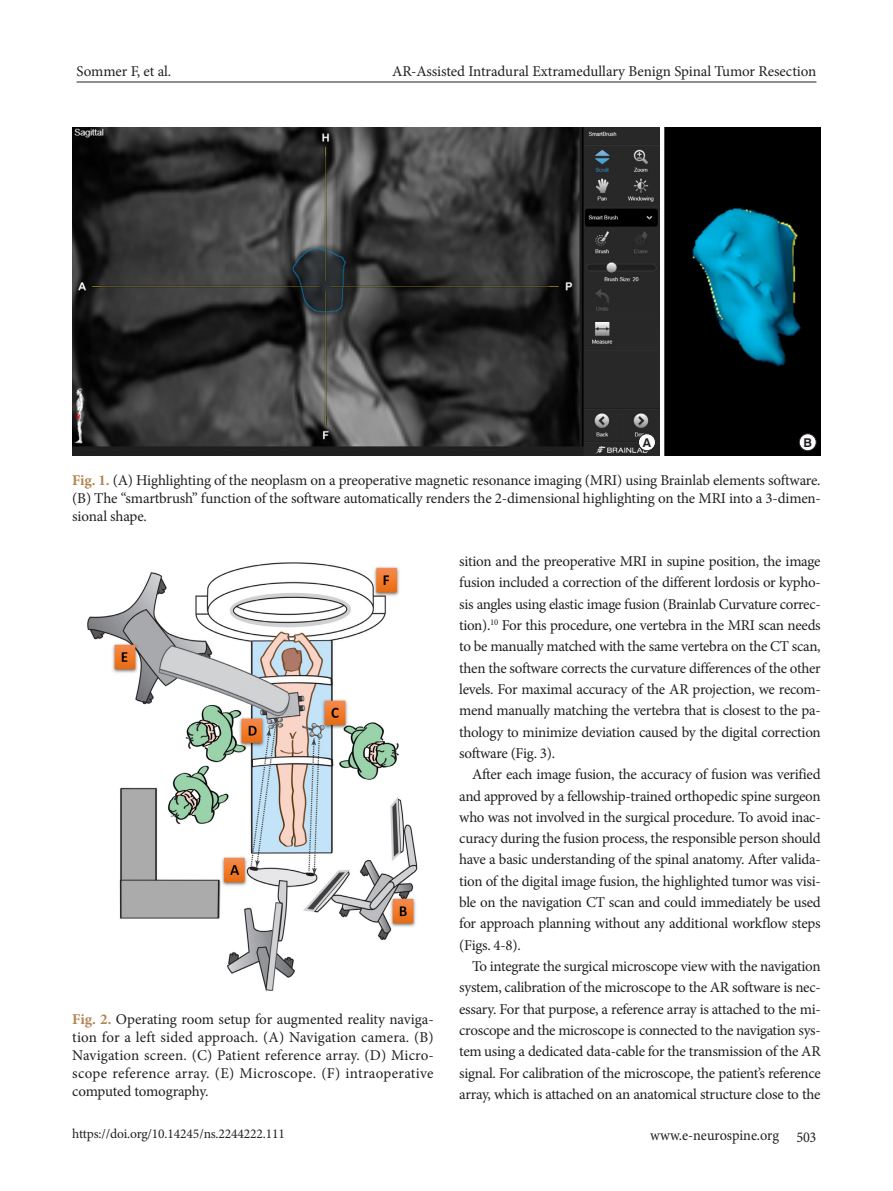
<style>
.page{position:relative;width:893px;height:1191px;background:#fff}
.page>*{position:absolute;margin:0;border:0;box-sizing:border-box;transform-origin:0 0}
.본문{font:15px/21.3px "Minion Pro";letter-spacing:-.015em;color:#231f20;text-align:justify}
.표그림캡션{font:15px/18px "Minion Pro";letter-spacing:-.01em;color:#231f20;text-align:justify}
.본문-2{font:15px "Minion Pro";letter-spacing:-.015em;color:#231f20;scale:.95 1}
.doi_번호{font:13.5px "Minion Pro";letter-spacing:-.01em;color:#231f20}
.t1{font:700 12.15px "Swiss 721 BT";color:#231f20}
.s1{font-weight:700;color:#b28450}
</style>
<div class="page">
<hr style="left:77px;top:82px;width:739px;height:1px;background:#231f20">
<img style="left:664px;top:128px;width:157px;height:327px">
<img style="left:72px;top:128px;width:588px;height:327px">
<div style="left:638px;top:434px;width:17px;height:17px;background:#fff;border-radius:50%"></div>
<div style="left:638px;top:433px;width:18px;height:18px;border:1px solid #231f20;border-radius:50%"></div>
<div style="left:799px;top:434px;width:17px;height:17px;background:#fff;border-radius:50%"></div>
<div style="left:799px;top:433px;width:17px;height:18px;border:1px solid #231f20;border-radius:50%"></div>
<img style="left:87px;top:562px;width:331px;height:430px">
<p class="본문" style="left:77px;top:61px;width:96px">Sommer F, et al.</p>
<p class="본문" style="left:392px;top:61px;width:426px">AR-Assisted Intradural Extramedullary Benign Spinal Tumor Resection</p>
<p class="t1" style="left:643px;top:435px;width:10px">A</p>
<p class="t1" style="left:803px;top:435px;width:10px">B</p>
<p class="표그림캡션" style="left:72px;top:471px;width:750px"><span class="s1">Fig. 1.</span> (A) Highlighting of the neoplasm on a preoperative magnetic resonance imaging (MRI) using Brainlab elements software. (B) The “smartbrush” function of the software automatically renders the 2-dimensional highlighting on the MRI into a 3-dimen&shy;sional shape.</p>
<p class="표그림캡션" style="left:72px;top:1009px;width:363px"><span class="s1">Fig. 2.</span> Operating room setup for augmented reality naviga&shy;tion for a left sided approach. (A) Navigation camera. (B)<br>Navigation screen. (C) Patient reference array. (D) Micro&shy;scope reference array. (E) Microscope. (F) intraoperative computed tomography.</p>
<p class="본문" style="left:459px;top:551px;width:363px">sition and the preoperative MRI in supine position, the image fusion included a correction of the different lordosis or kypho&shy;sis angles using elastic image fusion (Brainlab Curvature correc&shy;tion).<sup>10</sup> For this procedure, one vertebra in the MRI scan needs to be manually matched with the same vertebra on the CT scan, then the software corrects the curvature differences of the other levels. For maximal accuracy of the AR projection, we recom&shy;mend manually matching the vertebra that is closest to the pa&shy;thology to minimize deviation caused by the digital correction software (Fig. 3).</p>
<p class="본문" style="left:459px;top:764px;width:363px;text-indent:13px">After each image fusion, the accuracy of fusion was verified and approved by a fellowship-trained orthopedic spine surgeon who was not involved in the surgical procedure. To avoid inac&shy;curacy during the fusion process, the responsible person should have a basic understanding of the spinal anatomy. After valida&shy;tion of the digital image fusion, the highlighted tumor was visi&shy;ble on the navigation CT scan and could immediately be used for approach planning without any additional workflow steps (Figs. 4-8).</p>
<p class="본문" style="left:459px;top:955px;width:363px;text-indent:13px">To integrate the surgical microscope view with the navigation system, calibration of the microscope to the AR software is nec&shy;essary. For that purpose, a reference array is attached to the mi&shy;croscope and the microscope is connected to the navigation sys&shy;tem using a dedicated data-cable for the transmission of the AR signal. For calibration of the microscope, the patient’s reference array, which is attached on an anatomical structure close to the</p>
<p class="doi_번호" style="left:72px;top:1124px;width:214px">https://doi.org/10.14245/ns.2244222.111</p>
<p class="본문-2" style="left:650px;top:1125px;width:176px">www.e-neurospine.org 503</p>
</div>
